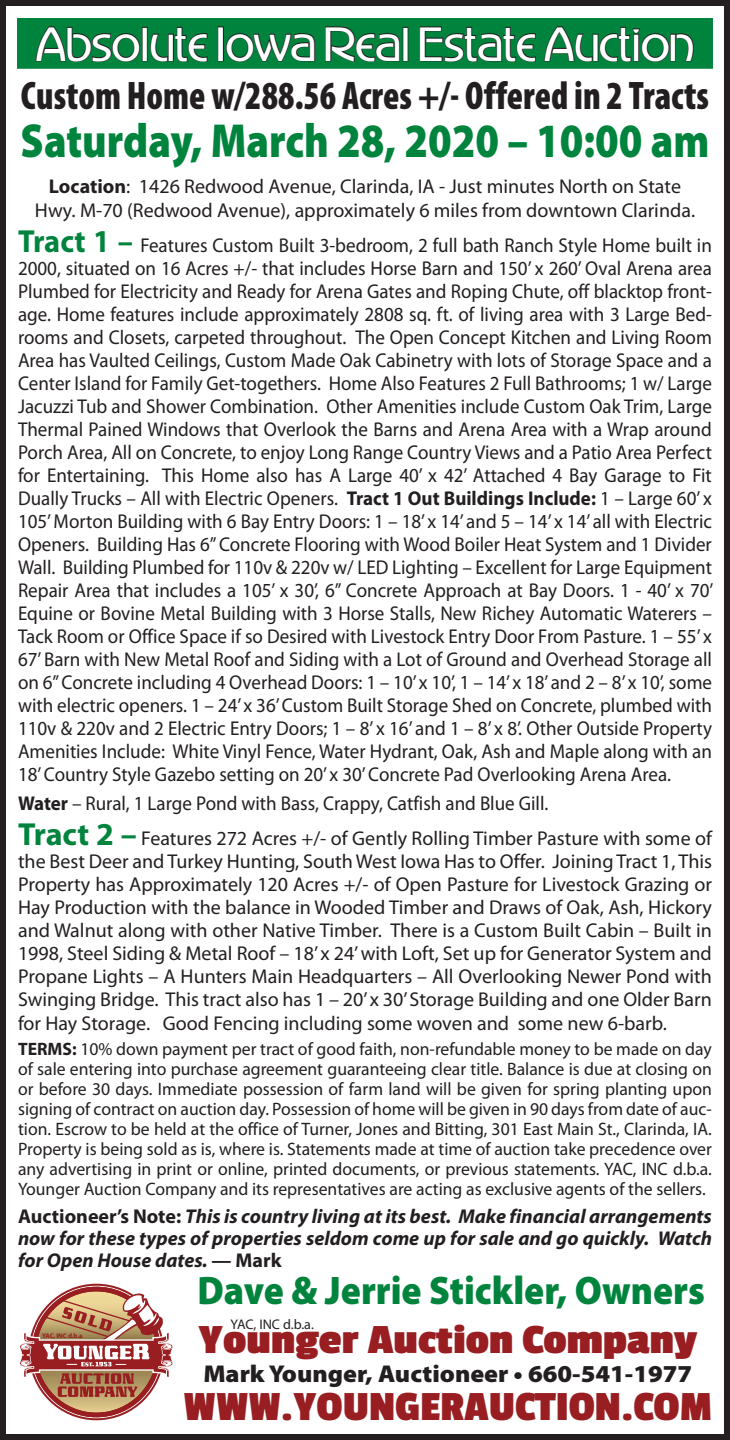
<style>
.page{position:relative;width:730px;height:1440px;background:#fff}
.page>*{position:absolute;margin:0;border:0;box-sizing:border-box;transform-origin:0 0}
.t1{font:300 48px "Cg Advertisers Gothic";color:#fff}
.t2{font:900 48px "Myriad Pro";color:#00843d;scale:.86 1}
.t3{font:700 43.4px "Passion One";color:#981e21}
.t4{font:700 43.4px "Passion One";color:#981e21;scale:1.05 1}
.t5{font:900 condensed 40px "Myriad Pro";color:#231f20;scale:.92 1}
.t6{font:900 40px "Myriad Pro";color:#00843d;scale:.93 1}
.t7{font:900 24.4px "Myriad Pro";color:#231f20;scale:1.05 1}
.t8{font:20px/23px "Myriad Pro";color:#231f20;text-align:justify;scale:.95 1}
.t9{font:20px/23.2px "Myriad Pro";color:#231f20;text-align:center}
.t10{font:italic 700 20px/22px "Myriad Pro";color:#231f20;text-align:justify}
.t11{font:18px/20px "Myriad Pro";color:#231f20;text-align:justify}
.t12{font:14px "Myriad Pro";letter-spacing:-.005em;color:#231f20}
.t13{font:700 6.8px "Myriad";letter-spacing:-.015em;color:#981e21}
.s1{font-weight:700}
.s2{font-weight:700;font-size:32px;color:#00843d}
.s3{font-style:normal}
</style>
<div class="page">
<div style="left:17px;top:18px;width:695px;height:51px;background:#00843d;border:2px solid #00843d"></div>
<svg style="left:35px;top:26px;width:105px;height:36px"></svg>
<div style="left:142px;top:27px;width:6px;height:34px;border:1px solid #231f20"></div>
<svg style="left:150px;top:26px;width:58px;height:36px"></svg>
<div style="left:217px;top:26px;width:7px;height:35px;border:1px solid #231f20"></div>
<svg style="left:226px;top:33px;width:89px;height:29px"></svg>
<svg style="left:325px;top:26px;width:75px;height:36px"></svg>
<div style="left:402px;top:27px;width:6px;height:34px;border:1px solid #231f20"></div>
<svg style="left:419px;top:26px;width:117px;height:36px"></svg>
<svg style="left:544px;top:26px;width:150px;height:36px"></svg>
<svg style="left:20px;top:1284px;width:153px;height:136px"></svg>
<div style="left:0;top:0;width:729px;height:1440px;border:6px solid #231f20"></div>
<h1 class="t1" style="left:36px;top:17px;width:659px">Absolute Iowa Real Estate Auction</h1>
<h3 class="t5" style="left:21px;top:73px;width:749px">Custom Home w/288.56 Acres +/- Offered in 2 Tracts</h3>
<h1 class="t2" style="left:20px;top:113px;width:802px">Saturday, March 28, 2020 – 10:00 am</h1>
<p class="t9" style="left:35px;top:174px;width:661px;line-height:24px"><span class="s1">Location</span>: 1426 Redwood Avenue, Clarinda, IA - Just minutes North on State<br>Hwy. M-70 (Redwood Avenue), approximately 6 miles from downtown Clarinda.</p>
<p class="t8" style="left:18px;top:233px;width:733px"><span class="s2">Tract 1 –</span> Features Custom Built 3-bedroom, 2 full bath Ranch Style Home built in 2000, situated on 16 Acres +/- that includes Horse Barn and 150’ x 260’ Oval Arena area Plumbed for Electricity and Ready for Arena Gates and Roping Chute, off blacktop front&shy;age. Home features include approximately 2808 sq. ft. of living area with 3 Large Bed&shy;rooms and Closets, carpeted throughout. The Open Concept Kitchen and Living Room Area has Vaulted Ceilings, Custom Made Oak Cabinetry with lots of Storage Space and a Center Island for Family Get-togethers. Home Also Features 2 Full Bathrooms; 1 w/ Large Jacuzzi Tub and Shower Combination. Other Amenities include Custom Oak Trim, Large Thermal Pained Windows that Overlook the Barns and Arena Area with a Wrap around Porch Area, All on Concrete, to enjoy Long Range Country Views and a Patio Area Perfect for Entertaining. This Home also has A Large 40’ x 42’ Attached 4 Bay Garage to Fit Dually Trucks – All with Electric Openers. <span class="s1">Tract 1 Out Buildings Include:</span> 1 – Large 60’ x 105’ Morton Building with 6 Bay Entry Doors: 1 – 18’ x 14’ and 5 – 14’ x 14’ all with Electric Openers. Building Has 6” Concrete Flooring with Wood Boiler Heat System and 1 Divider Wall. Building Plumbed for 110v &amp; 220v w/ LED Lighting – Excellent for Large Equipment Repair Area that includes a 105’ x 30’, 6” Concrete Approach at Bay Doors. 1 - 40’ x 70’ Equine or Bovine Metal Building with 3 Horse Stalls, New Richey Automatic Waterers – Tack Room or Office Space if so Desired with Livestock Entry Door From Pasture. 1 – 55’ x 67’ Barn with New Metal Roof and Siding with a Lot of Ground and Overhead Storage all on 6” Concrete including 4 Overhead Doors: 1 – 10’ x 10’, 1 – 14’ x 18’ and 2 – 8’ x 10’, some with electric openers. 1 – 24’ x 36’ Custom Built Storage Shed on Concrete, plumbed with 110v &amp; 220v and 2 Electric Entry Doors; 1 – 8’ x 16’ and 1 – 8’ x 8’. Other Outside Property Amenities Include: White Vinyl Fence, Water Hydrant, Oak, Ash and Maple along with an 18’ Country Style Gazebo setting on 20’ x 30’ Concrete Pad Overlooking Arena Area.</p>
<p class="t8" style="left:18px;top:785px;width:731px;line-height:35px"><span class="s1">Water</span> – Rural, 1 Large Pond with Bass, Crappy, Catfish and Blue Gill.<br><span class="s2">Tract 2 –</span> Features 272 Acres +/- of Gently Rolling Timber Pasture with some of</p>
<p class="t9" style="left:18px;top:849px;width:695px;text-align:justify">the Best Deer and Turkey Hunting, South West Iowa Has to Offer. Joining Tract 1, This Property has Approximately 120 Acres +/- of Open Pasture for Livestock Grazing or Hay Production with the balance in Wooded Timber and Draws of Oak, Ash, Hickory and Walnut along with other Native Timber. There is a Custom Built Cabin – Built in 1998, Steel Siding &amp; Metal Roof – 18’ x 24’ with Loft, Set up for Generator System and Propane Lights – A Hunters Main Headquarters – All Overlooking Newer Pond with Swinging Bridge. This tract also has 1 – 20’ x 30’ Storage Building and one Older Barn for Hay Storage. Good Fencing including some woven and some new 6-barb.</p>
<p class="t11" style="left:18px;top:1038px;width:695px"><span class="s1">TERMS:</span> 10% down payment per tract of good faith, non-refundable money to be made on day of sale entering into purchase agreement guaranteeing clear title. Balance is due at closing on or before 30 days. Immediate possession of farm land will be given for spring planting upon signing of contract on auction day. Possession of home will be given in 90 days from date of auc&shy;tion. Escrow to be held at the office of Turner, Jones and Bitting, 301 East Main St., Clarinda, IA.<br>Property is being sold as is, where is. Statements made at time of auction take precedence over any advertising in print or online, printed documents, or previous statements. YAC, INC d.b.a.<br>Younger Auction Company and its representatives are acting as exclusive agents of the sellers.</p>
<p class="t10" style="left:18px;top:1204px;width:695px"><span class="s3">Auctioneer’s Note:</span> This is country living at its best. Make financial arrangements now for these types of properties seldom come up for sale and go quickly. Watch for Open House dates. <span class="s3">— Mark</span></p>
<h3 class="t6" style="left:197px;top:1268px;width:547px">Dave &amp; Jerrie Stickler, Owners</h3>
<p class="t12" style="left:230px;top:1315px;width:85px">YAC, INC d.b.a.</p>
<p class="t13" style="left:42px;top:1332px;width:42px">YAC, INC d.b.a</p>
<h2 class="t4" style="left:198px;top:1317px;width:476px">Younger Auction Company</h2>
<p class="t7" style="left:203px;top:1360px;width:467px">Mark Younger, Auctioneer • 660-541-1977</p>
<h2 class="t3" style="left:183px;top:1384px;width:529px">www.YoungerAuCtion.Com</h2>
</div>
